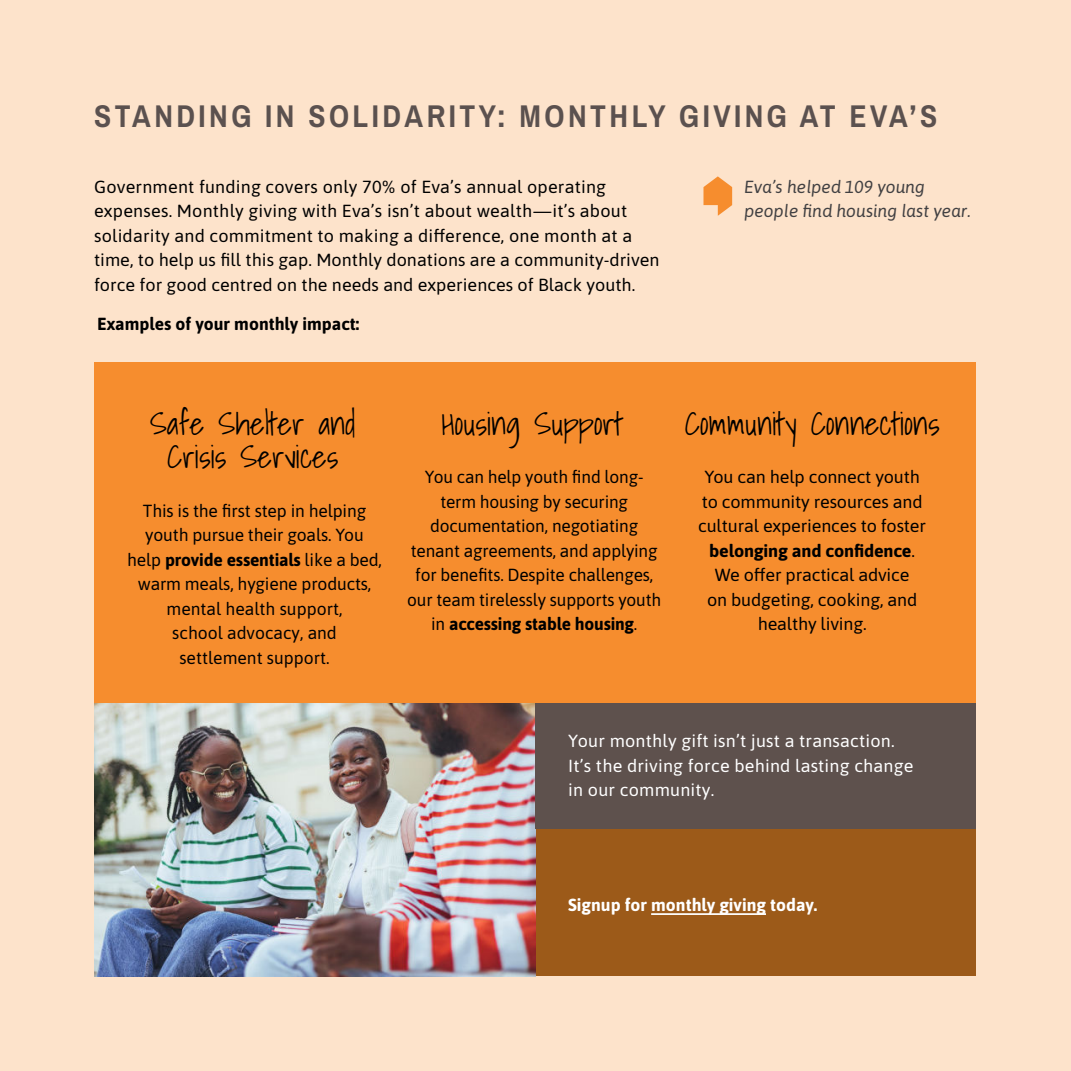
<style>
.page{position:relative;width:1071px;height:1071px;background:#fde3cb}
.page>*{position:absolute;margin:0;border:0;box-sizing:border-box;transform-origin:0 0}
.t1{font:300 31.5px/33.2px "Shadows Into";color:#000;text-align:center}
.t2{font:700 31.5px "Archivo Narrow";letter-spacing:.11em;color:#5b514f}
.t3{font:17.5px/24.5px "Asap";letter-spacing:-.01em;color:#000;text-align:center}
.t4{font:17.5px/24.5px "Asap";letter-spacing:.01em;color:#000}
.t5{font:17.5px/24.5px "Asap";letter-spacing:.01em;color:#fff}
.t6{font:italic 17.5px/24.5px "Asap";color:#414042}
.t7{font:700 17.5px "Asap";color:#fff}
.t8{font:700 17.5px "Asap";color:#000}
.s1{font-weight:700}
</style>
<div class="page">
<div style="left:536px;top:829px;width:440px;height:147px;background:#9c5a19"></div>
<div style="left:95px;top:363px;width:882px;height:340px;background:#f68d2e"></div>
<hr style="left:651px;top:913px;width:115px;height:2px;background:#fff">
<img style="left:94px;top:703px;width:442px;height:273px">
<div style="left:536px;top:703px;width:441px;height:126px;background:#5e514d"></div>
<svg style="left:704px;top:176px;width:28px;height:40px"></svg>
<h1 class="t2" style="left:94px;top:105px;width:845px">STANDING IN SOLIDARITY: MONTHLY GIVING AT EVA’S</h1>
<p class="t4" style="left:94px;top:175px;width:567px">Government funding covers only 70% of Eva’s annual operating expenses. Monthly giving with Eva’s isn’t about wealth — it’s about solidarity and commitment to making a difference, one month at a time, to help us fill this gap. Monthly donations are a community-driven force for good centred on the needs and experiences of Black youth.</p>
<p class="t8" style="left:97px;top:317px;width:264px">Examples of your monthly impact:</p>
<p class="t6" style="left:744px;top:174px;width:228px">Eva’s helped 109 young people find housing last year.</p>
<h1 class="t1" style="left:150px;top:411px;width:207px">Safe Shelter and<br>Crisis Services</h1>
<p class="t3" style="left:127px;top:497px;width:256px">This is the first step in helping youth pursue their goals. You help <span class="s1">provide essentials</span> like a bed, warm meals, hygiene products, mental health support,<br>school advocacy, and<br>settlement support.</p>
<h1 class="t1" style="left:442px;top:411px;width:183px">Housing Support</h1>
<p class="t3" style="left:407px;top:464px;width:256px">You can help youth find long&shy;term housing by securing documentation, negotiating tenant agreements, and applying for benefits. Despite challenges, our team tirelessly supports youth in <span class="s1">accessing stable housing</span>.</p>
<h1 class="t1" style="left:685px;top:411px;width:256px">Community Connections</h1>
<p class="t3" style="left:698px;top:466px;width:229px">You can help connect youth to community resources and cultural experiences to foster <span class="s1">belonging and confidence</span>.<br>We offer practical advice<br>on budgeting, cooking, and healthy living.</p>
<p class="t5" style="left:568px;top:730px;width:347px">Your monthly gift isn’t just a transaction.<br>It’s the driving force behind lasting change in our community.</p>
<p class="t7" style="left:568px;top:897px;width:251px">Signup for monthly giving today.</p>
</div>
